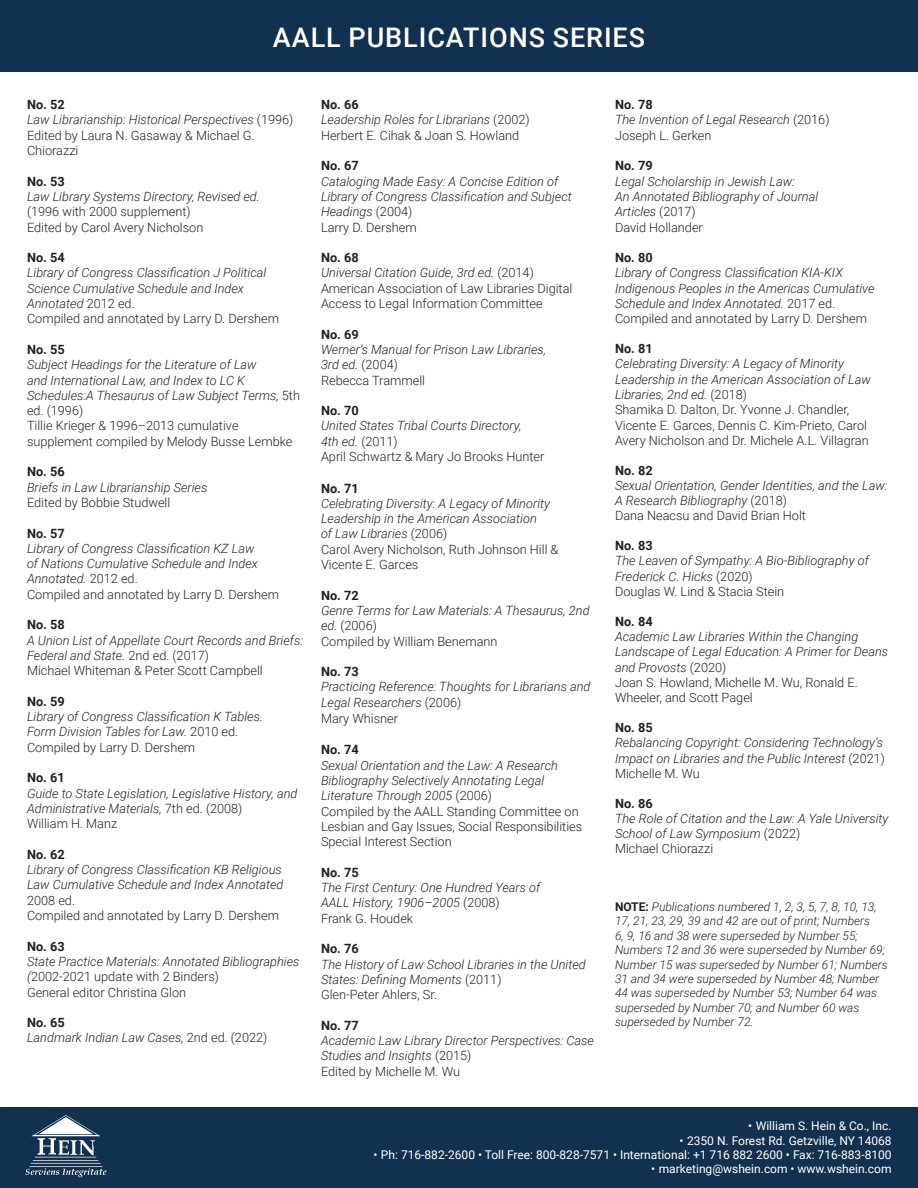
<style>
.page{position:relative;width:918px;height:1188px;background:#fff}
.page>*{position:absolute;margin:0;border:0;box-sizing:border-box;transform-origin:0 0}
.t1{font:500 27px "Roboto";letter-spacing:.035em;color:#fff}
.t2{font:italic 300 12.75px/15.3px "Roboto";color:#231f20}
.t3{font:300 12.75px/15.3px "Roboto";color:#231f20}
.t4{font:700 12.75px "Roboto";color:#231f20}
.t5{font:italic 300 12px/14.4px "Roboto";color:#231f20}
.t6{font:12px "Roboto";color:#fff}
.s1{font-weight:700}
.s2{font-style:italic}
.s3{font-style:normal}
.s4{font-weight:700;font-style:normal}
</style>
<div class="page">
<div style="left:0;top:0;width:918px;height:72px;background:#123150"></div>
<div style="left:0;top:1107px;width:918px;height:81px;background:#123150"></div>
<svg style="left:26px;top:1115px;width:80px;height:62px;background:#4f667d"></svg>
<h1 class="t1" style="left:273px;top:19px;width:374px">AALL PUBLICATIONS SERIES</h1>
<p class="t3" style="left:27px;top:97px;width:268px"><span class="s1">No. 52<br></span><span class="s2">Law Librarianship: Historical Perspectives</span> (1996)<br>Edited by Laura N. Gasaway &amp; Michael G.<br>Chiorazzi</p>
<p class="t4" style="left:27px;top:172px;width:39px">No. 53</p>
<p class="t2" style="left:27px;top:188px;width:234px">Law Library Systems Directory, Revised ed.</p>
<p class="t3" style="left:27px;top:204px;width:178px">(1996 with 2000 supplement)<br>Edited by Carol Avery Nicholson</p>
<p class="t4" style="left:27px;top:249px;width:39px">No. 54</p>
<p class="t2" style="left:27px;top:265px;width:254px">Library of Congress Classification J Political Science Cumulative Schedule and Index Annotated <span class="s3">2012 ed.<br>Compiled and annotated by Larry D. Dershem</span></p>
<p class="t4" style="left:27px;top:340px;width:39px">No. 55</p>
<p class="t2" style="left:27px;top:357px;width:275px">Subject Headings for the Literature of Law<br>and International Law, and Index to LC K Schedules:A Thesaurus of Law Subject Terms, <span class="s3">5th ed. (1996)<br>Tillie Krieger &amp; 1996–2013 cumulative supplement compiled by Melody Busse Lembke</span></p>
<p class="t4" style="left:27px;top:463px;width:39px">No. 56</p>
<p class="t2" style="left:27px;top:479px;width:182px">Briefs in Law Librarianship Series</p>
<p class="t3" style="left:27px;top:494px;width:145px">Edited by Bobbie Studwell</p>
<p class="t4" style="left:27px;top:524px;width:39px">No. 57</p>
<p class="t2" style="left:27px;top:540px;width:254px">Library of Congress Classification KZ Law<br>of Nations Cumulative Schedule and Index Annotated. <span class="s3">2012 ed.<br>Compiled and annotated by Larry D. Dershem</span></p>
<p class="t4" style="left:27px;top:616px;width:39px">No. 58</p>
<p class="t2" style="left:27px;top:632px;width:277px">A Union List of Appellate Court Records and Briefs:<br>Federal and State. <span class="s3">2nd ed. (2017)<br>Michael Whiteman &amp; Peter Scott Campbell</span></p>
<p class="t4" style="left:27px;top:692px;width:39px">No. 59</p>
<p class="t2" style="left:27px;top:709px;width:238px">Library of Congress Classification K Tables.<br>Form Division Tables for Law. <span class="s3">2010 ed.<br>Compiled by Larry D. Dershem</span></p>
<p class="t4" style="left:27px;top:769px;width:39px">No. 61</p>
<p class="t2" style="left:27px;top:785px;width:272px">Guide to State Legislation, Legislative History, and<br>Administrative Materials, <span class="s3">7th ed. (2008)<br>William H. Manz</span></p>
<p class="t4" style="left:27px;top:845px;width:39px">No. 62</p>
<p class="t2" style="left:27px;top:862px;width:258px">Library of Congress Classification KB Religious<br>Law Cumulative Schedule and Index Annotated</p>
<p class="t3" style="left:27px;top:892px;width:254px">2008 ed.<br>Compiled and annotated by Larry D. Dershem</p>
<p class="t4" style="left:27px;top:937px;width:39px">No. 63</p>
<p class="t3" style="left:27px;top:953px;width:274px"><span class="s2">State Practice Materials: Annotated Bibliographies (</span>2002-2021 update with 2 Binders)<br>General editor Christina Glon</p>
<p class="t2" style="left:27px;top:1015px;width:242px"><span class="s4">No. 65<br></span>Landmark Indian Law Cases, <span class="s3">2nd ed. (2022)</span></p>
<p class="t3" style="left:321px;top:97px;width:210px"><span class="s1">No. 66<br></span><span class="s2">Leadership Roles for Librarians</span> (2002)<br>Herbert E. Cihak &amp; Joan S. Howland</p>
<p class="t4" style="left:321px;top:157px;width:39px">No. 67</p>
<p class="t2" style="left:321px;top:173px;width:252px">Cataloging Made Easy: A Concise Edition of<br>Library of Congress Classification and Subject<br>Headings <span class="s3">(2004)<br>Larry D. Dershem</span></p>
<p class="t3" style="left:321px;top:250px;width:253px"><span class="s1">No. 68<br></span><span class="s2">Universal Citation Guide, 3rd ed.</span> (2014)<br>American Association of Law Libraries Digital Access to Legal Information Committee</p>
<p class="t4" style="left:321px;top:325px;width:39px">No. 69</p>
<p class="t2" style="left:321px;top:341px;width:227px">Werner’s Manual for Prison Law Libraries,<br>3rd ed. <span class="s3">(2004)<br>Rebecca Trammell</span></p>
<p class="t4" style="left:321px;top:402px;width:39px">No. 70</p>
<p class="t2" style="left:321px;top:418px;width:225px">United States Tribal Courts Directory,<br>4th ed. <span class="s3">(2011)<br>April Schwartz &amp; Mary Jo Brooks Hunter</span></p>
<p class="t4" style="left:321px;top:479px;width:39px">No. 71</p>
<p class="t2" style="left:321px;top:495px;width:239px">Celebrating Diversity: A Legacy of Minority Leadership in the American Association<br>of Law Libraries <span class="s3">(2006)<br>Carol Avery Nicholson, Ruth Johnson Hill &amp; Vicente E. Garces</span></p>
<p class="t4" style="left:321px;top:586px;width:39px">No. 72</p>
<p class="t2" style="left:321px;top:602px;width:270px">Genre Terms for Law Materials: A Thesaurus, 2nd ed. <span class="s3">(2006)<br>Compiled by William Benemann</span></p>
<p class="t4" style="left:321px;top:663px;width:39px">No. 73</p>
<p class="t2" style="left:321px;top:679px;width:271px;line-height:15.8px">Practicing Reference: Thoughts for Librarians and<br>Legal Researchers <span class="s3">(2006)<br>Mary Whisner</span></p>
<p class="t4" style="left:321px;top:741px;width:39px">No. 74</p>
<p class="t3" style="left:321px;top:757px;width:263px"><span class="s2">Sexual Orientation and the Law: A Research Bibliography Selectively Annotating Legal Literature Through 2005</span> (2006)<br>Compiled by the AALL Standing Committee on Lesbian and Gay Issues, Social Responsibilities Special Interest Section</p>
<p class="t4" style="left:321px;top:863px;width:39px">No. 75</p>
<p class="t2" style="left:321px;top:880px;width:221px">The First Century: One Hundred Years of<br>AALL History, 1906–2005 <span class="s3">(2008)<br>Frank G. Houdek</span></p>
<p class="t4" style="left:321px;top:940px;width:39px">No. 76</p>
<p class="t2" style="left:321px;top:956px;width:266px">The History of Law School Libraries in the United<br>States: Defining Moments <span class="s3">(2011)<br>Glen-Peter Ahlers, Sr.</span></p>
<p class="t4" style="left:321px;top:1016px;width:39px">No. 77</p>
<p class="t2" style="left:321px;top:1033px;width:275px">Academic Law Library Director Perspectives: Case<br>Studies and Insights <span class="s3">(2015)<br>Edited by Michelle M. Wu</span></p>
<p class="t2" style="left:615px;top:97px;width:216px"><span class="s4">No. 78<br></span>The Invention of Legal Research <span class="s3">(2016)<br>Joseph L. Gerken</span></p>
<p class="t4" style="left:615px;top:157px;width:39px">No. 79</p>
<p class="t2" style="left:615px;top:173px;width:205px">Legal Scholarship in Jewish Law:<br>An Annotated Bibliography of Journal<br>Articles <span class="s3">(2017)<br>David Hollander</span></p>
<p class="t4" style="left:615px;top:249px;width:39px">No. 80</p>
<p class="t2" style="left:615px;top:265px;width:261px">Library of Congress Classification KIA-KIX Indigenous Peoples in the Americas Cumulative Schedule and Index Annotated. <span class="s3">2017 ed.<br>Compiled and annotated by Larry D. Dershem</span></p>
<p class="t4" style="left:615px;top:340px;width:39px">No. 81</p>
<p class="t3" style="left:615px;top:356px;width:257px"><span class="s2">Celebrating Diversity: A Legacy of Minority Leadership in the American Association of Law Libraries, 2nd ed.</span> (2018)<br>Shamika D. Dalton, Dr. Yvonne J. Chandler, Vicente E. Garces, Dennis C. Kim-Prieto, Carol Avery Nicholson and Dr. Michele A.L. Villagran</p>
<p class="t4" style="left:615px;top:461px;width:39px">No. 82</p>
<p class="t2" style="left:615px;top:477px;width:274px">Sexual Orientation, Gender Identities, and the Law:<br>A Research Bibliography <span class="s3">(2018)<br>Dana Neacsu and David Brian Holt</span></p>
<p class="t4" style="left:615px;top:537px;width:39px">No. 83</p>
<p class="t2" style="left:615px;top:553px;width:255px">The Leaven of Sympathy: A Bio-Bibliography of<br>Frederick C. Hicks <span class="s3">(2020)<br>Douglas W. Lind &amp; Stacia Stein</span></p>
<p class="t4" style="left:615px;top:612px;width:39px">No. 84</p>
<p class="t2" style="left:615px;top:628px;width:275px">Academic Law Libraries Within the Changing Landscape of Legal Education: A Primer for Deans and Provosts <span class="s3">(2020)<br>Joan S. Howland, Michelle M. Wu, Ronald E.<br>Wheeler, and Scott Pagel</span></p>
<p class="t4" style="left:615px;top:718px;width:39px">No. 85</p>
<p class="t2" style="left:615px;top:735px;width:272px">Rebalancing Copyright: Considering Technology’s<br>Impact on Libraries and the Public Interest <span class="s3">(2021)<br>Michelle M. Wu</span></p>
<p class="t4" style="left:615px;top:794px;width:39px">No. 86</p>
<p class="t2" style="left:615px;top:810px;width:275px">The Role of Citation and the Law: A Yale University<br>School of Law Symposium <span class="s3">(2022)<br>Michael Chiorazzi</span></p>
<p class="t5" style="left:615px;top:899px;width:274px"><span class="s4">NOTE:</span> Publications numbered 1, 2, 3, 5, 7, 8, 10, 13, 17, 21, 23, 29, 39 and 42 are out of print; Numbers<br>6, 9, 16 and 38 were superseded by Number 55; Numbers 12 and 36 were superseded by Number 69; Number 15 was superseded by Number 61; Numbers 31 and 34 were superseded by Number 48; Number 44 was superseded by Number 53; Number 64 was superseded by Number 70; and Number 60 was superseded by Number 72.</p>
<p class="t6" style="left:748px;top:1118px;width:145px">• William S. Hein &amp; Co., Inc.</p>
<p class="t6" style="left:680px;top:1132px;width:214px">• 2350 N. Forest Rd. Getzville, NY 14068</p>
<p class="t6" style="left:373px;top:1146px;width:520px">• Ph: 716-882-2600 • Toll Free: 800-828-7571 • International: +1 716 882 2600 • Fax: 716-883-8100</p>
<p class="t6" style="left:651px;top:1161px;width:242px">• marketing@wshein.com • www.wshein.com</p>
</div>
